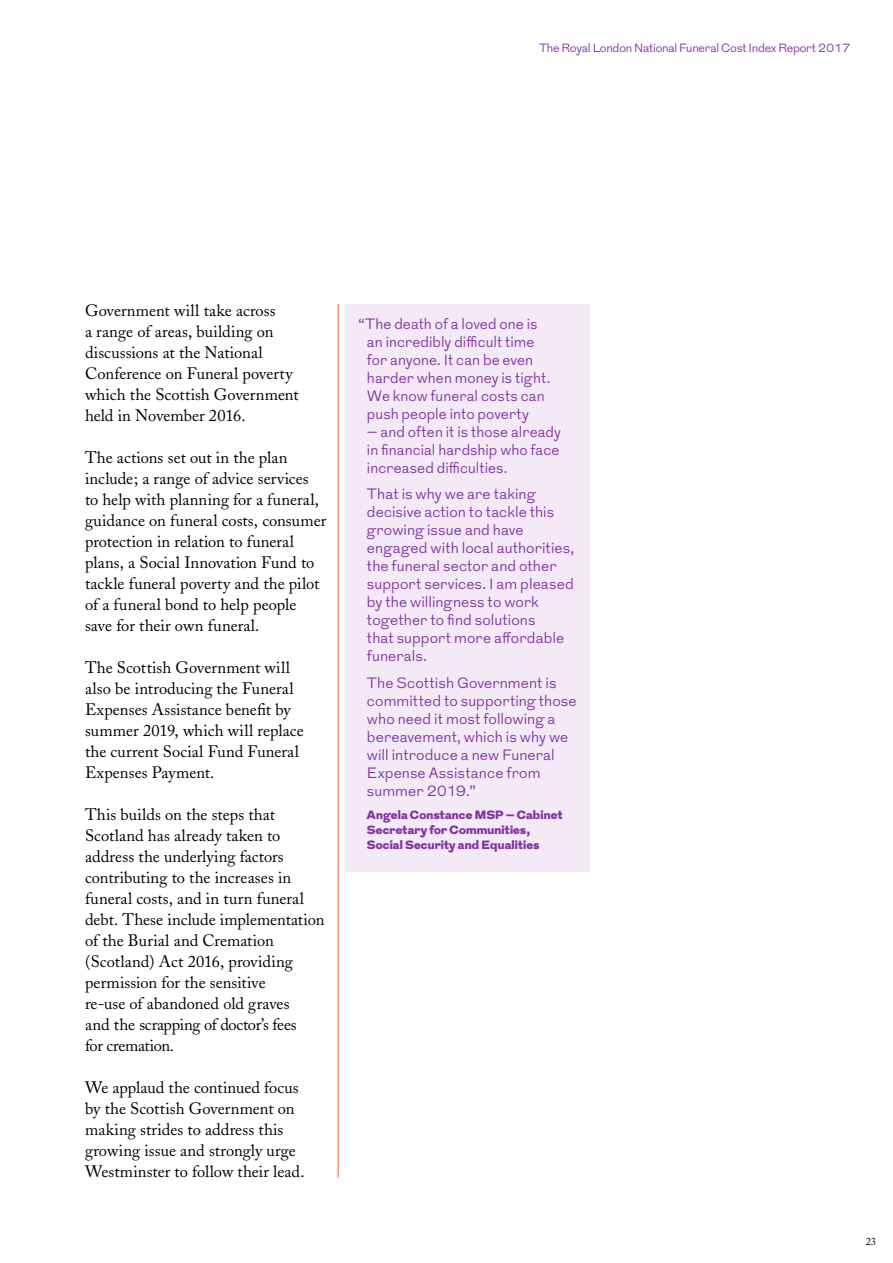
<style>
.page{position:relative;width:893px;height:1263px;background:#fff}
.page>*{position:absolute;margin:0;border:0;box-sizing:border-box;transform-origin:0 0}
.t1{font:16.5px/21px "Adobe Caslon";color:#000}
.t2{font:300 15px/18px "Grot";letter-spacing:.005em;color:#8431a6}
.t3{font:900 12px/15px "Grot";letter-spacing:.015em;color:#8431a6}
.t4{font:300 12px "Grot";letter-spacing:-.02em;color:#8431a6}
.t5{font:10.5px "Adobe Caslon";color:#000}
</style>
<div class="page">
<hr style="left:338px;top:304px;width:1px;height:873px;background:#ff5b35">
<div style="left:346px;top:305px;width:243px;height:567px;background:#f3eaf6"></div>
<p class="t4" style="left:539px;top:39px;width:313px">The Royal London National Funeral Cost Index Report 2017</p>
<p class="t1" style="left:85px;top:300px;width:215px">Government will take across<br>a range of areas, building on discussions at the National<br>Conference on Funeral poverty which the Scottish Government held in November 2016.</p>
<p class="t1" style="left:85px;top:447px;width:243px">The actions set out in the plan include; a range of advice services<br>to help with planning for a funeral, guidance on funeral costs, consumer protection in relation to funeral plans, a Social Innovation Fund to tackle funeral poverty and the pilot of a funeral bond to help people save for their own funeral.</p>
<p class="t1" style="left:85px;top:657px;width:220px">The Scottish Government will also be introducing the Funeral<br>Expenses Assistance benefit by summer 2019, which will replace the current Social Fund Funeral<br>Expenses Payment.</p>
<p class="t1" style="left:85px;top:804px;width:241px">This builds on the steps that<br>Scotland has already taken to address the underlying factors contributing to the increases in funeral costs, and in turn funeral debt. These include implementation of the Burial and Cremation (Scotland) Act 2016, providing permission for the sensitive<br>re-use of abandoned old graves<br>and the scrapping of doctor’s fees<br>for cremation.</p>
<p class="t1" style="left:85px;top:1077px;width:221px">We applaud the continued focus by the Scottish Government on making strides to address this growing issue and strongly urge<br>Westminster to follow their lead.</p>
<p class="t2" style="left:367px;top:315px;width:185px;text-indent:-9px">“The death of a loved one is an incredibly difficult time for anyone. It can be even harder when money is tight.<br>We know funeral costs can push people into poverty</p>
<p class="t2" style="left:367px;top:423px;width:196px;text-align:justify">– and often it is those already in financial hardship who face increased difficulties.</p>
<p class="t2" style="left:367px;top:485px;width:209px">That is why we are taking decisive action to tackle this growing issue and have engaged with local authorities, the funeral sector and other support services. I am pleased by the willingness to work together to find solutions<br>that support more affordable funerals.</p>
<p class="t2" style="left:367px;top:674px;width:211px">The Scottish Government is committed to supporting those who need it most following a bereavement, which is why we will introduce a new Funeral<br>Expense Assistance from summer 2019.”</p>
<p class="t3" style="left:367px;top:808px;width:197px">Angela Constance MSP – Cabinet<br>Secretary for Communities,<br>Social Security and Equalities</p>
<p class="t5" style="left:866px;top:1235px;width:12px">23</p>
</div>
